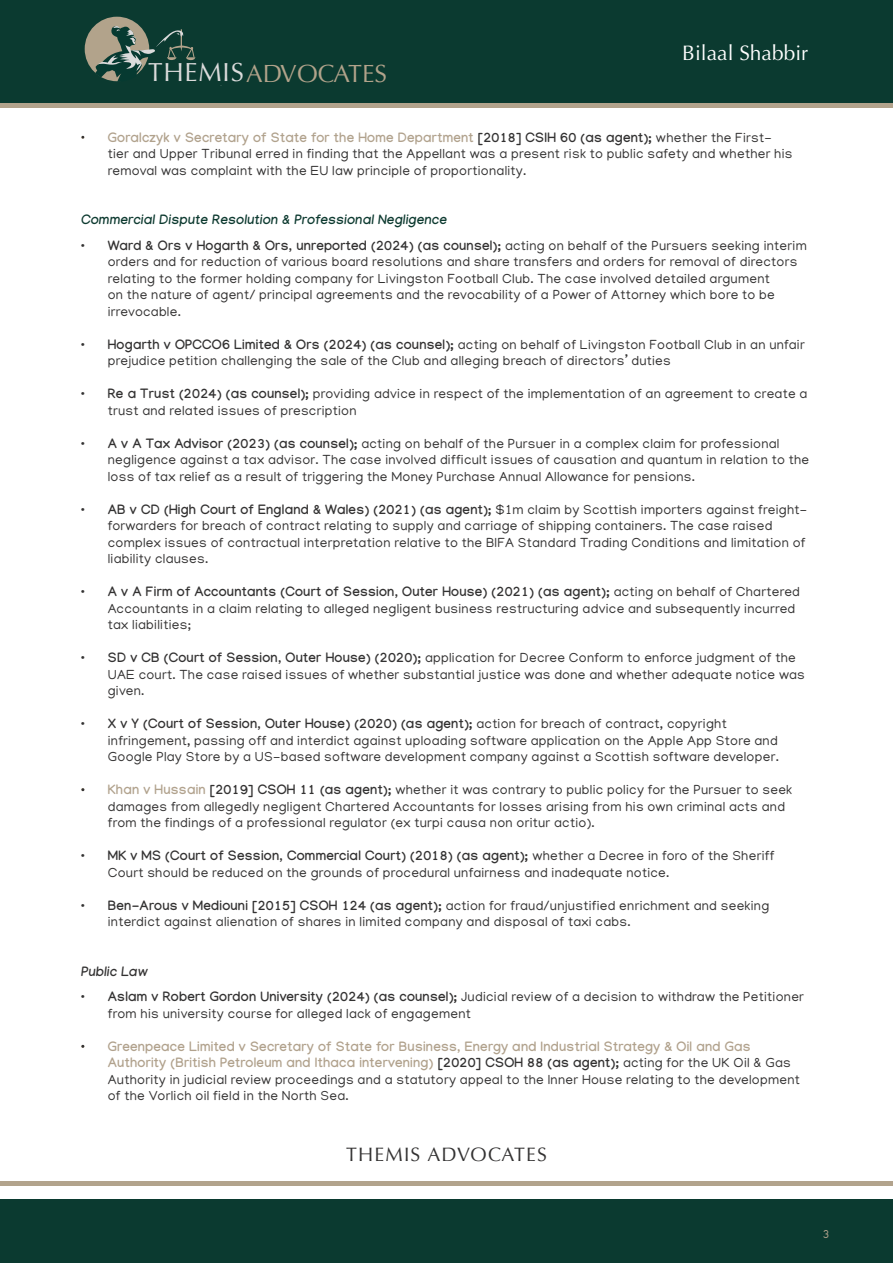
<style>
.page{position:relative;width:893px;height:1263px;background:#fff}
.page>*{position:absolute;margin:0;border:0;box-sizing:border-box;transform-origin:0 0}
.t1{font:24.9px "Optima";color:#b2a38b}
.t2{font:21px "Optima";color:#fff}
.t3{font:19.5px "Optima";letter-spacing:.06em;color:#333232}
.t4{font:13.5px/16.5px "Manjari";letter-spacing:.02em;color:#333232}
.t5{font:700 13.5px "Manjari";color:#0d3a30}
.t6{font:700 13.5px "Manjari";color:#333232}
.t7{font:12px "Manjari";color:#b1a28b}
.s1{font-size:26.25px;color:#dbdbdb}
.s2{font-weight:700;color:#b1a28d}
.s3{font-weight:700}
</style>
<div class="page">
<div style="left:0;top:1199px;width:893px;height:64px;background:#0b3a30"></div>
<div style="left:0;top:1181px;width:893px;height:5px;background:#b2a38c"></div>
<div style="left:0;top:0;width:893px;height:107px;background:#0b3a30"></div>
<div style="left:85px;top:17px;width:64px;height:64px;background:#b2a38b;border-radius:50%"></div>
<svg style="left:95px;top:24px;width:100px;height:58px"></svg>
<div style="left:0;top:103px;width:893px;height:5px;background:#b2a38c"></div>
<h1 class="t1" style="left:148px;top:59px;width:240px"><span class="s1">THEMIS</span>ADVOCATES</h1>
<h2 class="t2" style="left:682px;top:41px;width:128px">Bilaal Shabbir</h2>
<p class="t4" style="left:108px;top:129px;width:686px;text-indent:-27px"><span class="s2">• Goralczyk v Secretary of State for the Home Department</span> <span class="s3">[2018] CSIH 60 (as agent);</span> whether the First&shy;tier and Upper Tribunal erred in finding that the Appellant was a present risk to public safety and whether his removal was complaint with the EU law principle of proportionality.</p>
<p class="t5" style="left:81px;top:212px;width:370px">Commercial Dispute Resolution &amp; Professional Negligence</p>
<p class="t4" style="left:108px;top:237px;width:700px;text-indent:-27px"><span class="s3">• Ward &amp; Ors v Hogarth &amp; Ors, unreported (2024) (as counsel);</span> acting on behalf of the Pursuers seeking interim orders and for reduction of various board resolutions and share transfers and orders for removal of directors relating to the former holding company for Livingston Football Club. The case involved detailed argument<br>on the nature of agent/ principal agreements and the revocability of a Power of Attorney which bore to be irrevocable.</p>
<p class="t4" style="left:108px;top:336px;width:698px;text-indent:-27px"><span class="s3">• Hogarth v OPCCO6 Limited &amp; Ors (2024) (as counsel);</span> acting on behalf of Livingston Football Club in an unfair prejudice petition challenging the sale of the Club and alleging breach of directors’ duties</p>
<p class="t4" style="left:108px;top:385px;width:701px;text-indent:-27px"><span class="s3">• Re a Trust (2024) (as counsel);</span> providing advice in respect of the implementation of an agreement to create a trust and related issues of prescription</p>
<p class="t4" style="left:108px;top:435px;width:703px;text-indent:-27px"><span class="s3">• A v A Tax Advisor (2023) (as counsel);</span> acting on behalf of the Pursuer in a complex claim for professional negligence against a tax advisor. The case involved difficult issues of causation and quantum in relation to the loss of tax relief as a result of triggering the Money Purchase Annual Allowance for pensions.</p>
<p class="t4" style="left:108px;top:501px;width:701px;text-indent:-27px"><span class="s3">• AB v CD (High Court of England &amp; Wales) (2021) (as agent);</span> $1m claim by Scottish importers against freight&shy;forwarders for breach of contract relating to supply and carriage of shipping containers. The case raised complex issues of contractual interpretation relative to the BIFA Standard Trading Conditions and limitation of liability clauses.</p>
<p class="t4" style="left:108px;top:583px;width:694px;text-indent:-27px"><span class="s3">• A v A Firm of Accountants (Court of Session, Outer House) (2021) (as agent);</span> acting on behalf of Chartered<br>Accountants in a claim relating to alleged negligent business restructuring advice and subsequently incurred tax liabilities;</p>
<p class="t4" style="left:108px;top:649px;width:699px;text-indent:-27px"><span class="s3">• SD v CB (Court of Session, Outer House) (2020);</span> application for Decree Conform to enforce judgment of the<br>UAE court. The case raised issues of whether substantial justice was done and whether adequate notice was given.</p>
<p class="t4" style="left:108px;top:715px;width:673px;text-indent:-27px"><span class="s3">• X v Y (Court of Session, Outer House) (2020) (as agent);</span> action for breach of contract, copyright infringement, passing off and interdict against uploading software application on the Apple App Store and<br>Google Play Store by a US-based software development company against a Scottish software developer.</p>
<p class="t4" style="left:108px;top:781px;width:686px;text-indent:-27px"><span class="s2">• Khan v Hussain</span> <span class="s3">[2019] CSOH 11 (as agent);</span> whether it was contrary to public policy for the Pursuer to seek damages from allegedly negligent Chartered Accountants for losses arising from his own criminal acts and from the findings of a professional regulator (ex turpi causa non oritur actio).</p>
<p class="t4" style="left:108px;top:847px;width:668px;text-indent:-27px"><span class="s3">• MK v MS (Court of Session, Commercial Court) (2018) (as agent);</span> whether a Decree in foro of the Sheriff<br>Court should be reduced on the grounds of procedural unfairness and inadequate notice.</p>
<p class="t4" style="left:108px;top:897px;width:663px;text-indent:-27px"><span class="s3">• Ben-Arous v Mediouni [2015] CSOH 124 (as agent);</span> action for fraud/unjustified enrichment and seeking interdict against alienation of shares in limited company and disposal of taxi cabs.</p>
<p class="t6" style="left:81px;top:963px;width:71px">Public Law</p>
<p class="t4" style="left:108px;top:988px;width:698px;text-indent:-27px"><span class="s3">• Aslam v Robert Gordon University (2024) (as counsel);</span> Judicial review of a decision to withdraw the Petitioner from his university course for alleged lack of engagement</p>
<p class="t4" style="left:108px;top:1038px;width:694px;text-indent:-27px"><span class="s2">• Greenpeace Limited v Secretary of State for Business, Energy and Industrial Strategy &amp; Oil and Gas Authority (British Petroleum and Ithaca intervening)</span> <span class="s3">[2020] CSOH 88 (as agent);</span> acting for the UK Oil &amp; Gas Authority in judicial review proceedings and a statutory appeal to the Inner House relating to the development of the Vorlich oil field in the North Sea.</p>
<h3 class="t3" style="left:346px;top:1142px;width:202px">THEMIS ADVOCATES</h3>
<p class="t7" style="left:823px;top:1226px;width:8px">3</p>
</div>
